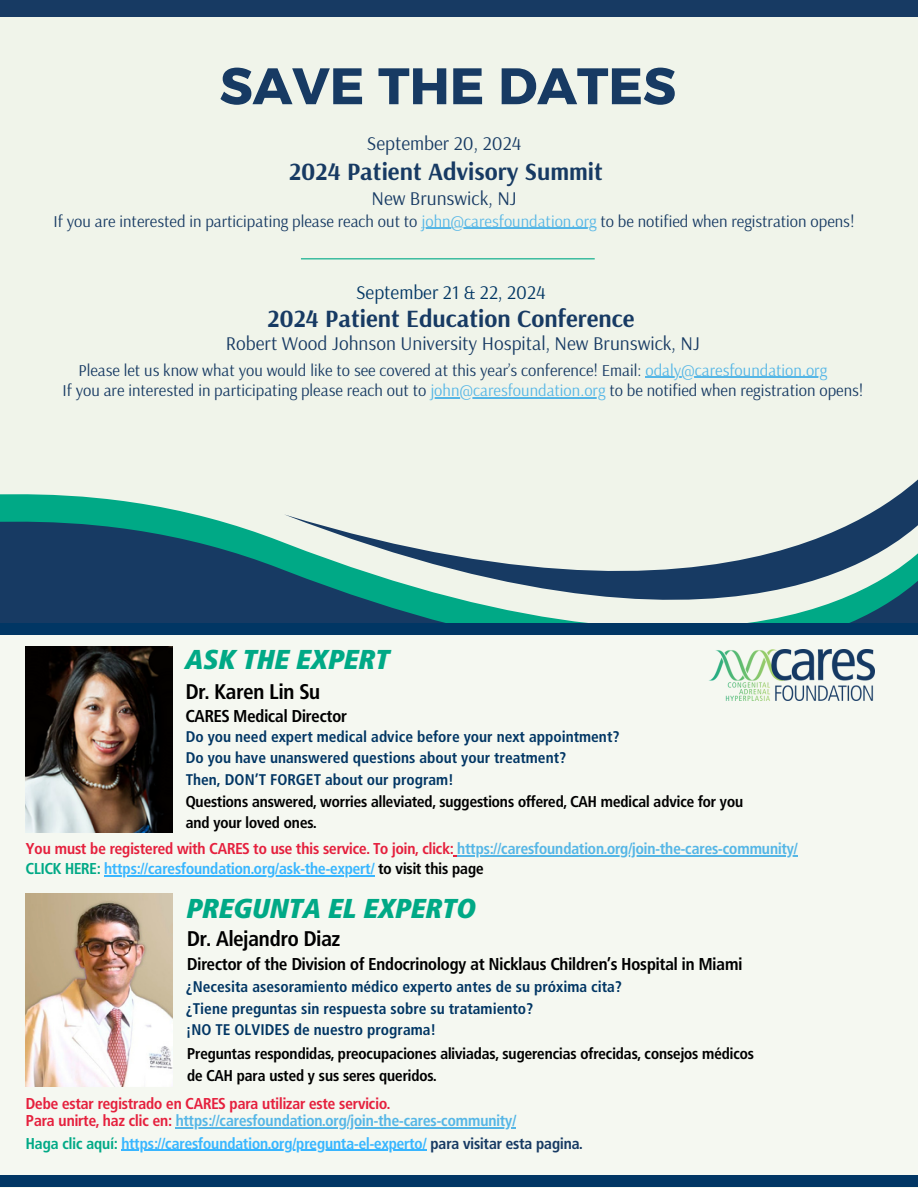
<style>
.page{position:relative;width:918px;height:1188px;background:#fff}
.page>*{position:absolute;margin:0;border:0;box-sizing:border-box;transform-origin:0 0}
.t1{font:51.15px "Kief Montaser Bold";color:#173a63}
.t2{font:27.3px "Frutiger LT 88 X Blk Cn It";color:#00a986}
.t3{font:700 24.75px "Arsenal";color:#173a63}
.t4{font:700 21px "Frutiger Condensed BQ";color:#000}
.t5{font:19.35px "Arsenal";color:#173a63}
.t6{font:19.35px "Arsenal";color:#013664}
.t7{font:700 16.95px "Frutiger Condensed BQ";color:#000}
.t8{font:16.5px "Arsenal";color:#173a63}
.t9{font:700 15.6px/20.2px "Frutiger Condensed BQ";color:#e5203d}
.t10{font:700 15.6px "Frutiger Condensed BQ";color:#38b6ff}
.t11{font:15.45px/21.5px "Frutiger LT 67 Bd Cn";color:#013664}
.t12{font:700 15.45px/21.5px "Frutiger Condensed BQ";color:#000}
.s1{color:#55b6e6}
.s2{color:#00a986}
.s3{color:#38b6ff}
.s4{color:#000}
.s5{color:#173a63}
</style>
<div class="page">
<div style="left:0;top:0;width:918px;height:623px;background:#f0f4ea"></div>
<div style="left:0;top:0;width:918px;height:17px;background:#173a63"></div>
<hr style="left:301px;top:258px;width:294px;height:1px;background:#00a986">
<svg style="left:0;top:494px;width:284px;height:129px;fill:#173a63"></svg>
<svg style="left:284px;top:479px;width:634px;height:144px"></svg>
<div style="left:0;top:631px;width:918px;height:557px;background:#f5f8f1"></div>
<img style="left:26px;top:647px;width:146px;height:185px">
<img style="left:26px;top:893px;width:146px;height:194px">
<img style="left:709px;top:649px;width:166px;height:52px">
<div style="left:0;top:623px;width:918px;height:11px;background:#013664"></div>
<div style="left:0;top:1176px;width:918px;height:11px;background:#013664"></div>
<hr style="left:430px;top:397px;width:176px;height:1px;background:#55b6e6">
<hr style="left:645px;top:377px;width:182px;height:1px;background:#55b6e6">
<hr style="left:457px;top:855px;width:341px;height:1px;background:#55b6e6">
<hr style="left:104px;top:875px;width:271px;height:1px;background:#38b6ff">
<hr style="left:121px;top:1150px;width:306px;height:1px;background:#38b6ff">
<hr style="left:176px;top:1127px;width:340px;height:1px;background:#55b6e6">
<hr style="left:421px;top:228px;width:176px;height:1px;background:#55b6e6">
<h1 class="t1" style="left:220px;top:55px;width:458px">SAVE THE DATES</h1>
<p class="t5" style="left:367px;top:131px;width:156px">September 20, 2024</p>
<p class="t5" style="left:371px;top:186px;width:147px">New Brunswick, NJ</p>
<p class="t8" style="left:53px;top:210px;width:803px">If you are interested in participating please reach out to <span class="s1">john@caresfoundation.org</span> to be notified when registration opens!</p>
<h3 class="t3" style="left:289px;top:155px;width:315px">2024 Patient Advisory Summit</h3>
<p class="t6" style="left:356px;top:279px;width:191px">September 21 &amp; 22, 2024</p>
<p class="t5" style="left:226px;top:330px;width:476px">Robert Wood Johnson University Hospital, New Brunswick, NJ</p>
<p class="t8" style="left:62px;top:380px;width:803px">If you are interested in participating please reach out to <span class="s1">john@caresfoundation.org</span> to be notified when registration opens!</p>
<h3 class="t3" style="left:267px;top:302px;width:369px">2024 Patient Education Conference</h3>
<p class="t8" style="left:78px;top:359px;width:750px">Please let us know what you would like to see covered at this year’s conference! Email: <span class="s1">odaly@caresfoundation.org</span></p>
<h2 class="t2" style="left:186px;top:648px;width:206px">ASK THE EXPERT</h2>
<p class="t4" style="left:186px;top:678px;width:136px">Dr. Karen Lin Su</p>
<p class="t7" style="left:186px;top:705px;width:163px">CARES Medical Director</p>
<p class="t11" style="left:186px;top:726px;width:435px">Do you need expert medical advice before your next appointment?<br>Do you have unanswered questions about your treatment?<br>Then, DON’T FORGET about our program!</p>
<p class="t12" style="left:186px;top:791px;width:559px">Questions answered, worries alleviated, suggestions offered, CAH medical advice for you and your loved ones.</p>
<p class="t9" style="left:26px;top:838px;width:773px">You must be registered with CARES to use this service. To join, click: <span class="s1">https://caresfoundation.org/join-the-cares-community/<br></span><span class="s2">CLICK HERE:</span> <span class="s3">https://caresfoundation.org/ask-the-expert/</span> <span class="s4">to visit this page</span></p>
<h2 class="t2" style="left:187px;top:896px;width:291px">PREGUNTA EL EXPERTO</h2>
<p class="t4" style="left:187px;top:926px;width:154px">Dr. Alejandro Diaz</p>
<p class="t7" style="left:187px;top:954px;width:557px">Director of the Division of Endocrinology at Nicklaus Children’s Hospital in Miami</p>
<p class="t11" style="left:186px;top:977px;width:438px">¿Necesita asesoramiento médico experto antes de su próxima cita? ¿Tiene preguntas sin respuesta sobre su tratamiento?<br>¡NO TE OLVIDES de nuestro programa!</p>
<p class="t12" style="left:187px;top:1043px;width:568px">Preguntas respondidas, preocupaciones aliviadas, sugerencias ofrecidas, consejos médicos de CAH para usted y sus seres queridos.</p>
<p class="t9" style="left:26px;top:1095px;width:492px;line-height:17.2px">Debe estar registrado en CARES para utilizar este servicio.<br>Para unirte, haz clic en: <span class="s1">https://caresfoundation.org/join-the-cares-community/</span></p>
<p class="t10" style="left:26px;top:1133px;width:558px"><span class="s2">Haga clic aquí:</span> https://caresfoundation.org/pregunta-el-experto/ <span class="s5">para visitar esta pagina.</span></p>
</div>
